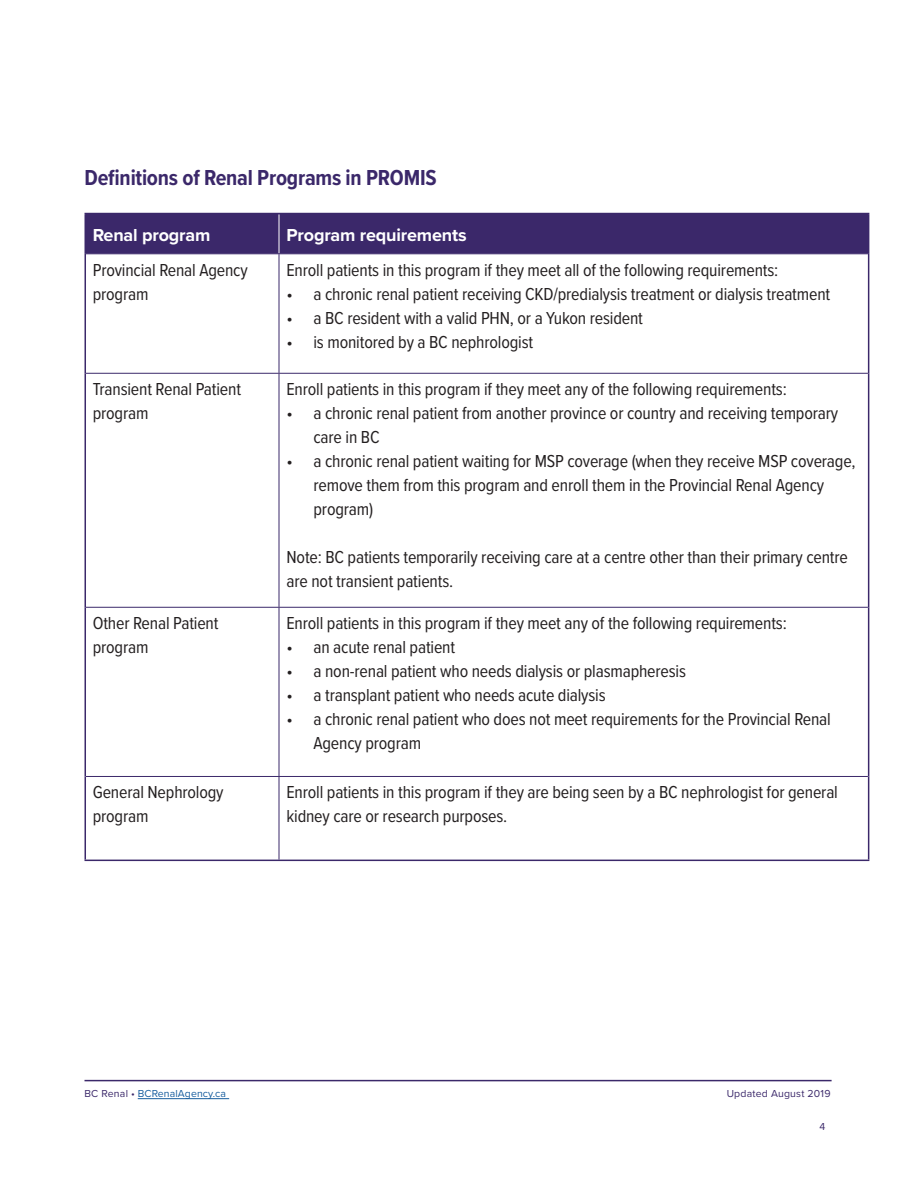
<style>
.page{position:relative;width:918px;height:1188px;background:#fff}
.page>*{position:absolute;margin:0;border:0;box-sizing:border-box;transform-origin:0 0}
.NEW_Section_title_1{font:700 22.5px "Proxima Nova Cond";letter-spacing:-.01em;color:#3b286a}
.NEW_GUIDELINE_TEXT{font:18px/24px "Proxima Nova Cond";letter-spacing:-.01em;color:#231f20}
.NEW_Section_title_1-2{font:700 18px "Proxima Nova";letter-spacing:-.01em;color:#fff}
.t1{font:10.5px "Proxima Nova";letter-spacing:.01em;color:#175d9e}
.t2{font:10.5px "Proxima Nova";letter-spacing:.02em;color:#3b286a}
.s1{color:#3b286a}
</style>
<div class="page">
<hr style="left:138px;top:1098px;width:91px;height:1px;background:#175d9e">
<hr style="left:85px;top:1080px;width:747px;height:1px;background:#3b286a">
<div style="left:86px;top:214px;width:782px;height:39px;background:#3b286a"></div>
<svg style="left:86px;top:254px;width:782px;height:606px"></svg>
<hr style="left:279px;top:254px;width:1px;height:119px;background:#3b286a">
<hr style="left:279px;top:374px;width:1px;height:233px;background:#3b286a">
<hr style="left:279px;top:608px;width:1px;height:168px;background:#3b286a">
<hr style="left:279px;top:777px;width:1px;height:83px;background:#3b286a">
<hr style="left:279px;top:214px;width:1px;height:39px;background:#fff">
<hr style="left:86px;top:253px;width:193px;height:1px;background:#3b286a">
<hr style="left:279px;top:253px;width:589px;height:1px;background:#3b286a">
<hr style="left:86px;top:373px;width:193px;height:1px;background:#3b286a">
<hr style="left:279px;top:373px;width:589px;height:1px;background:#3b286a">
<hr style="left:86px;top:607px;width:193px;height:1px;background:#3b286a">
<hr style="left:279px;top:607px;width:589px;height:1px;background:#3b286a">
<hr style="left:86px;top:776px;width:193px;height:1px;background:#3b286a">
<hr style="left:279px;top:776px;width:589px;height:1px;background:#3b286a">
<hr style="left:85px;top:213px;width:194px;height:1px;background:#3b286a">
<hr style="left:85px;top:214px;width:1px;height:40px;background:#3b286a">
<hr style="left:279px;top:213px;width:590px;height:1px;background:#3b286a">
<hr style="left:868px;top:214px;width:1px;height:40px;background:#3b286a">
<hr style="left:85px;top:254px;width:1px;height:119px;background:#3b286a">
<hr style="left:868px;top:254px;width:1px;height:119px;background:#3b286a">
<hr style="left:85px;top:373px;width:1px;height:234px;background:#3b286a">
<hr style="left:868px;top:373px;width:1px;height:234px;background:#3b286a">
<hr style="left:85px;top:607px;width:1px;height:169px;background:#3b286a">
<hr style="left:868px;top:607px;width:1px;height:169px;background:#3b286a">
<hr style="left:85px;top:776px;width:1px;height:84px;background:#3b286a">
<hr style="left:868px;top:776px;width:1px;height:84px;background:#3b286a">
<hr style="left:85px;top:860px;width:194px;height:1px;background:#3b286a">
<hr style="left:279px;top:860px;width:590px;height:1px;background:#3b286a">
<p class="NEW_Section_title_1" style="left:85px;top:161px;width:354px">Definitions of Renal Programs in PROMIS</p>
<p class="NEW_Section_title_1-2" style="left:93px;top:221px;width:119px">Renal program</p>
<p class="NEW_Section_title_1-2" style="left:286px;top:221px;width:182px">Program requirements</p>
<p class="NEW_GUIDELINE_TEXT" style="left:93px;top:257px;width:156px">Provincial Renal Agency program</p>
<p class="NEW_GUIDELINE_TEXT" style="left:286px;top:257px;width:493px">Enroll patients in this program if they meet all of the following requirements:</p>
<p class="NEW_GUIDELINE_TEXT" style="left:286px;top:281px;width:545px">• a chronic renal patient receiving CKD/predialysis treatment or dialysis treatment</p>
<p class="NEW_GUIDELINE_TEXT" style="left:286px;top:305px;width:358px">• a BC resident with a valid PHN, or a Yukon resident</p>
<p class="NEW_GUIDELINE_TEXT" style="left:286px;top:329px;width:248px">• is monitored by a BC nephrologist</p>
<p class="NEW_GUIDELINE_TEXT" style="left:93px;top:376px;width:150px">Transient Renal Patient program</p>
<p class="NEW_GUIDELINE_TEXT" style="left:286px;top:376px;width:502px">Enroll patients in this program if they meet any of the following requirements:</p>
<p class="NEW_GUIDELINE_TEXT" style="left:314px;top:400px;width:526px;text-indent:-27px">• a chronic renal patient from another province or country and receiving temporary care in BC</p>
<p class="NEW_GUIDELINE_TEXT" style="left:314px;top:448px;width:544px;text-indent:-27px">• a chronic renal patient waiting for MSP coverage (when they receive MSP coverage, remove them from this program and enroll them in the Provincial Renal Agency program)</p>
<p class="NEW_GUIDELINE_TEXT" style="left:286px;top:544px;width:563px">Note: BC patients temporarily receiving care at a centre other than their primary centre are not transient patients.</p>
<p class="NEW_GUIDELINE_TEXT" style="left:93px;top:610px;width:127px">Other Renal Patient program</p>
<p class="NEW_GUIDELINE_TEXT" style="left:286px;top:610px;width:502px">Enroll patients in this program if they meet any of the following requirements:</p>
<p class="NEW_GUIDELINE_TEXT" style="left:286px;top:634px;width:170px">• an acute renal patient</p>
<p class="NEW_GUIDELINE_TEXT" style="left:286px;top:658px;width:401px">• a non-renal patient who needs dialysis or plasmapheresis</p>
<p class="NEW_GUIDELINE_TEXT" style="left:286px;top:682px;width:321px">• a transplant patient who needs acute dialysis</p>
<p class="NEW_GUIDELINE_TEXT" style="left:314px;top:706px;width:519px;text-indent:-27px">• a chronic renal patient who does not meet requirements for the Provincial Renal<br>Agency program</p>
<p class="NEW_GUIDELINE_TEXT" style="left:93px;top:779px;width:132px">General Nephrology program</p>
<p class="NEW_GUIDELINE_TEXT" style="left:286px;top:779px;width:553px">Enroll patients in this program if they are being seen by a BC nephrologist for general kidney care or research purposes.</p>
<p class="t1" style="left:85px;top:1088px;width:143px"><span class="s1">BC Renal •</span> BCRenalAgency.ca</p>
<p class="t2" style="left:727px;top:1088px;width:105px">Updated August 2019</p>
<p class="t2" style="left:820px;top:1121px;width:7px">4</p>
</div>
